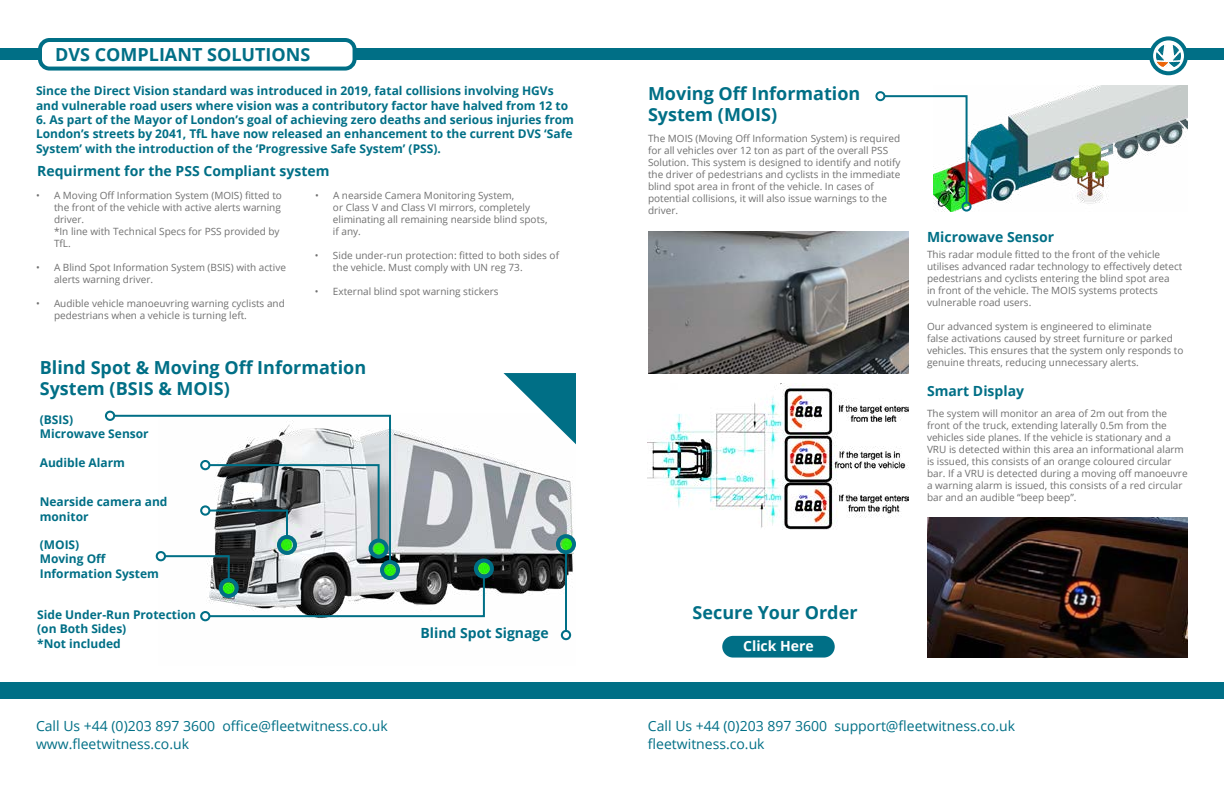
<style>
.page{position:relative;width:1224px;height:792px;background:#fff}
.page>*{position:absolute;margin:0;border:0;box-sizing:border-box;transform-origin:0 0}
.t1{font:700 18px/21.6px "Open Sans";color:#006f86}
.t2{font:14px "Open Sans";color:#006f86}
.t3{font:700 14px "Open Sans";color:#006f86}
.t4{font:700 14px "Open Sans";color:#fff}
.t5{font:700 12px/14.4px "Open Sans";color:#006f86}
.t6{font:10px/12px "Open Sans";color:#707070}
</style>
<div class="page">
<img style="left:647px;top:383px;width:262px;height:147px">
<div style="left:0;top:48px;width:612px;height:12px;background:#006f86"></div>
<div style="left:40px;top:40px;width:315px;height:29px;background:#fff;border-radius:10px"></div>
<div style="left:38px;top:38px;width:319px;height:33px;border:4px solid #006f86;border-radius:10px"></div>
<div style="left:0;top:682px;width:612px;height:17px;background:#006f86"></div>
<img style="left:882px;top:86px;width:306px;height:126px">
<div style="left:962px;top:202px;width:10px;height:10px;border:2px solid #006f86;border-radius:50%"></div>
<div style="left:875px;top:91px;width:10px;height:10px;border:2px solid #006f86;border-radius:50%"></div>
<div style="left:612px;top:48px;width:612px;height:12px;background:#006f86"></div>
<img style="left:648px;top:231px;width:261px;height:142px">
<img style="left:200px;top:429px;width:375px;height:212px">
<svg style="left:112px;top:414px;width:280px;height:148px"></svg>
<div style="left:105px;top:411px;width:10px;height:10px;border:2px solid #006f86;border-radius:50%"></div>
<svg style="left:207px;top:463px;width:174px;height:80px;background:#99a2a5"></svg>
<div style="left:369px;top:539px;width:20px;height:20px;border:4px solid #006f86;border-radius:50%"></div>
<div style="left:200px;top:460px;width:10px;height:10px;border:2px solid #006f86;border-radius:50%"></div>
<svg style="left:163px;top:554px;width:323px;height:64px"></svg>
<div style="left:474px;top:559px;width:20px;height:20px;border:4px solid #006f86;border-radius:50%"></div>
<div style="left:200px;top:611px;width:10px;height:10px;border:2px solid #006f86;border-radius:50%"></div>
<hr style="left:565px;top:552px;width:2px;height:79px;background:#006f86">
<div style="left:556px;top:534px;width:20px;height:20px;border:4px solid #006f86;border-radius:50%"></div>
<div style="left:561px;top:630px;width:10px;height:10px;border:2px solid #006f86;border-radius:50%"></div>
<svg style="left:504px;top:373px;width:72px;height:71px"></svg>
<img style="left:927px;top:517px;width:261px;height:141px">
<svg style="left:1151px;top:38px;width:35px;height:35px"></svg>
<div style="left:1149px;top:36px;width:39px;height:39px;border:4px solid #006f86;border-radius:50%"></div>
<img style="left:1156px;top:45px;width:25px;height:22px">
<div style="left:722px;top:636px;width:113px;height:22px;background:#006f86;border-radius:11px"></div>
<div style="left:612px;top:682px;width:612px;height:17px;background:#006f86"></div>
<h1 class="t1" style="left:55px;top:43px;width:257px">DVS COMPLIANT SOLUTIONS</h1>
<p class="t5" style="left:36px;top:83px;width:534px">Since the Direct Vision standard was introduced in 2019, fatal collisions involving HGVs and vulnerable road users where vision was a contributory factor have halved from 12 to</p>
<p class="t5" style="left:36px;top:112px;width:540px">6. As part of the Mayor of London’s goal of achieving zero deaths and serious injuries from<br>London’s streets by 2041, TfL have now released an enhancement to the current DVS ‘Safe<br>System’ with the introduction of the ‘Progressive Safe System’ (PSS).</p>
<h2 class="t3" style="left:37px;top:161px;width:294px">Requirment for the PSS Compliant system</h2>
<p class="t6" style="left:54px;top:189px;width:229px;text-indent:-18px">• A Moving Off Information System (MOIS) fitted to the front of the vehicle with active alerts warning driver.<br>*In line with Technical Specs for PSS provided by<br>TfL.</p>
<p class="t6" style="left:54px;top:261px;width:233px;text-indent:-18px">• A Blind Spot Information System (BSIS) with active alerts warning driver.</p>
<p class="t6" style="left:54px;top:297px;width:232px;text-indent:-18px">• Audible vehicle manoeuvring warning cyclists and pedestrians when a vehicle is turning left.</p>
<p class="t6" style="left:333px;top:189px;width:216px;text-indent:-18px">• A nearside Camera Monitoring System,<br>or Class V and Class VI mirrors, completely eliminating all remaining nearside blind spots, if any.</p>
<p class="t6" style="left:333px;top:249px;width:228px;text-indent:-18px">• Side under-run protection: fitted to both sides of the vehicle. Must comply with UN reg 73.</p>
<p class="t6" style="left:315px;top:285px;width:185px">• External blind spot warning stickers</p>
<h1 class="t1" style="left:40px;top:356px;width:328px">Blind Spot &amp; Moving Off Information<br>System (BSIS &amp; MOIS)</h1>
<p class="t5" style="left:40px;top:412px;width:111px">(BSIS)<br>Microwave Sensor</p>
<p class="t5" style="left:40px;top:455px;width:87px">Audible Alarm</p>
<p class="t5" style="left:40px;top:494px;width:129px">Nearside camera and monitor</p>
<p class="t5" style="left:40px;top:537px;width:121px">(MOIS)<br>Moving Off<br>Information System</p>
<p class="t5" style="left:37px;top:607px;width:160px">Side Under-Run Protection (on Both Sides)<br>*Not included</p>
<h2 class="t3" style="left:420px;top:623px;width:130px">Blind Spot Signage</h2>
<h1 class="t1" style="left:648px;top:82px;width:214px">Moving Off Information<br>System (MOIS)</h1>
<p class="t6" style="left:648px;top:132px;width:254px">The MOIS (Moving Off Information System) is required for all vehicles over 12 ton as part of the overall PSS Solution. This system is designed to identify and notify the driver of pedestrians and cyclists in the immediate blind spot area in front of the vehicle. In cases of potential collisions, it will also issue warnings to the driver.</p>
<h2 class="t3" style="left:927px;top:227px;width:129px">Microwave Sensor</h2>
<p class="t6" style="left:927px;top:248px;width:257px">This radar module fitted to the front of the vehicle utilises advanced radar technology to effectively detect pedestrians and cyclists entering the blind spot area<br>in front of the vehicle. The MOIS systems protects vulnerable road users.</p>
<p class="t6" style="left:927px;top:320px;width:258px">Our advanced system is engineered to eliminate<br>false activations caused by street furniture or parked vehicles. This ensures that the system only responds to genuine threats, reducing unnecessary alerts.</p>
<h2 class="t3" style="left:927px;top:381px;width:99px">Smart Display</h2>
<p class="t6" style="left:927px;top:407px;width:262px">The system will monitor an area of 2m out from the front of the truck, extending laterally 0.5m from the vehicles side planes. If the vehicle is stationary and a VRU is detected within this area an informational alarm is issued, this consists of an orange coloured circular bar. If a VRU is detected during a moving off manoeuvre a warning alarm is issued, this consists of a red circular bar and an audible “beep beep”.</p>
<h1 class="t1" style="left:693px;top:601px;width:166px">Secure Your Order</h1>
<h2 class="t4" style="left:743px;top:636px;width:72px">Click Here</h2>
<h2 class="t2" style="left:36px;top:716px;width:353px">Call Us +44 (0)203 897 3600 office@fleetwitness.co.uk</h2>
<h2 class="t2" style="left:648px;top:716px;width:369px">Call Us +44 (0)203 897 3600 support@fleetwitness.co.uk</h2>
<h2 class="t2" style="left:36px;top:734px;width:155px">www.fleetwitness.co.uk</h2>
<h2 class="t2" style="left:648px;top:734px;width:118px">fleetwitness.co.uk</h2>
</div>
